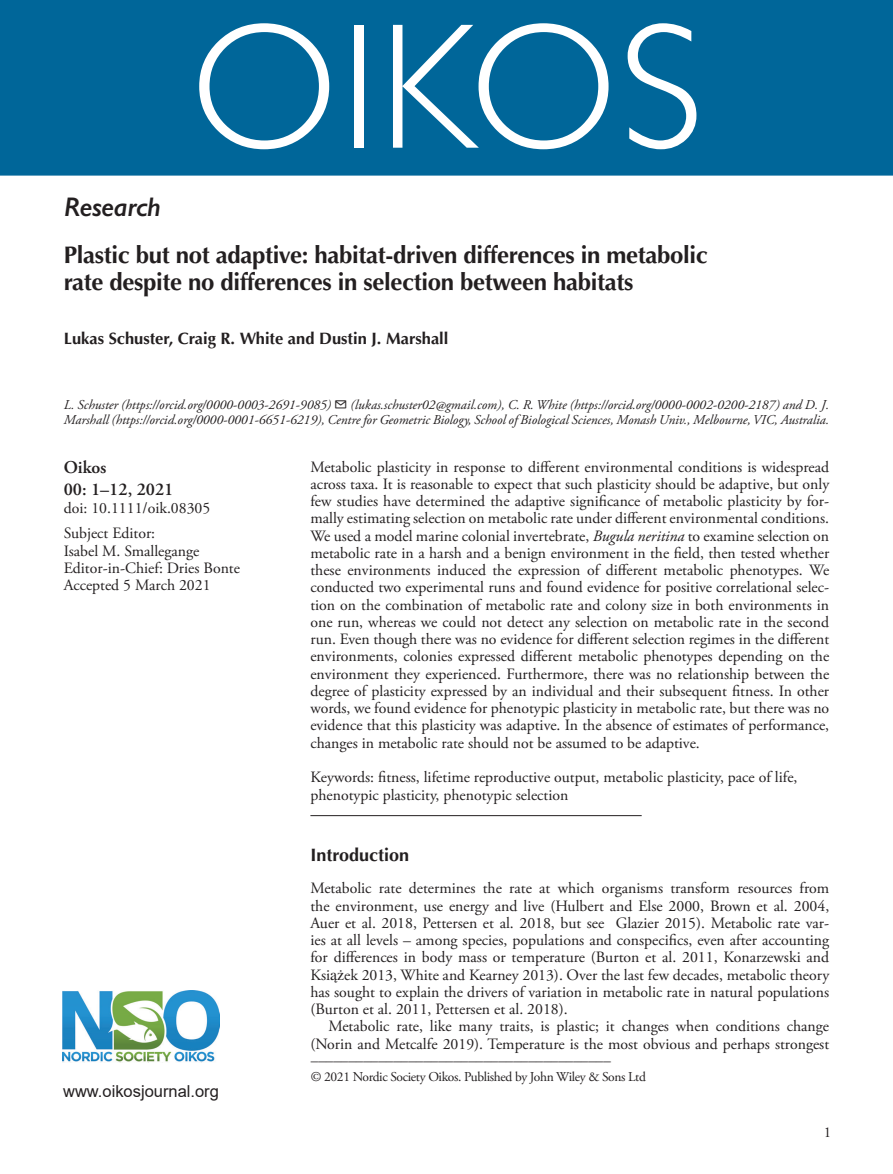
<style>
.page{position:relative;width:893px;height:1174px;background:#fff}
.page>*{position:absolute;margin:0;border:0;box-sizing:border-box;transform-origin:0 0}
.OIKOS{font:300 180px "Gill Sans";letter-spacing:.01em;color:#fff}
.AT_TYPE{font:italic 600 27px "Gill Sans";letter-spacing:-.015em;color:#231f20}
.CT{font:700 24px/27px "Optima LT Std";letter-spacing:-.015em;color:#231f20}
.Corres{font:600 18px "Adobe Garamond Pro";color:#231f20}
.H1_Rule{font:700 18px "Optima LT Std";color:#231f20}
.AU{font:700 16.5px "Optima LT Std";color:#231f20}
.t1{font:16.5px "Arial";color:#231f20}
.ABS_TXT{font:15.75px/17.2px "Adobe Garamond Pro";color:#231f20}
.TXT_Open{font:15.75px/17.2px "Adobe Garamond Pro";color:#231f20;text-align:justify}
.TXI{font:15.75px/17.2px "Adobe Garamond Pro";color:#231f20;text-align:right}
.Keywords{font:15.75px/17.2px "Adobe Garamond Pro";color:#231f20}
.Doi_No{font:15.75px "Adobe Garamond Pro";color:#231f20}
.t2{font:15px "Adobe Garamond Pro";color:#231f20}
.Address{font:italic 13.5px/15px "Adobe Garamond Pro";color:#231f20}
.FM_Note{font:13.5px "Adobe Garamond Pro";letter-spacing:-.025em;color:#231f20}
.s1{font-style:italic}
.s2{font-family:"STIX General"}
</style>
<div class="page">
<div style="left:0;top:0;width:893px;height:176px;background:#069"></div>
<img style="left:63px;top:990px;width:156px;height:72px">
<hr style="left:310px;top:815px;width:332px;height:1px;background:#231f20">
<p class="AT_TYPE" style="left:64px;top:191px;width:99px">Research</p>
<p class="OIKOS" style="left:190px;top:-53px;width:515px">OIKOS</p>
<p class="CT" style="left:64px;top:242px;width:646px">Plastic but not adaptive: habitat-driven differences in metabolic rate despite no differences in selection between habitats</p>
<p class="AU" style="left:64px;top:329px;width:386px">Lukas Schuster, Craig R. White and Dustin J. Marshall</p>
<p class="Address" style="left:64px;top:397px;width:767px">L. Schuster (https://orcid.org/0000-0003-2691-9085) ✉ (lukas.schuster02@gmail.com), C. R. White (https://orcid.org/0000-0002-0200-2187) and D. J.<br>Marshall (https://orcid.org/0000-0001-6651-6219), Centre for Geometric Biology, School of Biological Sciences, Monash Univ., Melbourne, VIC, Australia.</p>
<p class="Corres" style="left:64px;top:457px;width:44px">Oikos</p>
<p class="Corres" style="left:64px;top:479px;width:111px">00: 1–12, 2021</p>
<p class="Doi_No" style="left:64px;top:498px;width:148px">doi: 10.1111/oik.08305</p>
<p class="ABS_TXT" style="left:64px;top:525px;width:137px">Subject Editor:<br>Isabel M. Smallegange</p>
<p class="ABS_TXT" style="left:64px;top:560px;width:178px">Editor-in-Chief: Dries Bonte</p>
<p class="ABS_TXT" style="left:64px;top:577px;width:148px">Accepted 5 March 2021</p>
<p class="t1" style="left:63px;top:1079px;width:157px">www.oikosjournal.org</p>
<p class="ABS_TXT" style="left:310px;top:458px;width:520px;text-align:justify">Metabolic plasticity in response to different environmental conditions is widespread across taxa. It is reasonable to expect that such plasticity should be adaptive, but only few studies have determined the adaptive significance of metabolic plasticity by for&shy;mally estimating selection on metabolic rate under different environmental conditions.<br>We used a model marine colonial invertebrate, <span class="s1">Bugula neritina</span> to examine selection on metabolic rate in a harsh and a benign environment in the field, then tested whether these environments induced the expression of different metabolic phenotypes. We conducted two experimental runs and found evidence for positive correlational selec&shy;tion on the combination of metabolic rate and colony size in both environments in one run, whereas we could not detect any selection on metabolic rate in the second run. Even though there was no evidence for different selection regimes in the different environments, colonies expressed different metabolic phenotypes depending on the environment they experienced. Furthermore, there was no relationship between the degree of plasticity expressed by an individual and their subsequent fitness. In other words, we found evidence for phenotypic plasticity in metabolic rate, but there was no evidence that this plasticity was adaptive. In the absence of estimates of performance, changes in metabolic rate should not be assumed to be adaptive.</p>
<p class="Keywords" style="left:310px;top:769px;width:489px">Keywords: fitness, lifetime reproductive output, metabolic plasticity, pace of life, phenotypic plasticity, phenotypic selection</p>
<p class="H1_Rule" style="left:310px;top:844px;width:100px">Introduction</p>
<p class="TXT_Open" style="left:310px;top:880px;width:520px">Metabolic rate determines the rate at which organisms transform resources from the environment, use energy and live (Hulbert and Else 2000, Brown et al. 2004, Auer et al. 2018, Pettersen et al. 2018, but see Glazier 2015). Metabolic rate var&shy;ies at all levels – among species, populations and conspecifics, even after accounting for differences in body mass or temperature (Burton et al. 2011, Konarzewski and Ksi<span class="s2">ąż</span>ek 2013, White and Kearney 2013). Over the last few decades, metabolic theory has sought to explain the drivers of variation in metabolic rate in natural populations (Burton et al. 2011, Pettersen et al. 2018).</p>
<p class="TXI" style="left:310px;top:1018px;width:520px">Metabolic rate, like many traits, is plastic; it changes when conditions change (Norin and Metcalfe 2019). Temperature is the most obvious and perhaps strongest</p>
<p class="t2" style="left:311px;top:1051px;width:301px">––––––––––––––––––––––––––––––––––––––––</p>
<p class="FM_Note" style="left:311px;top:1068px;width:337px">© 2021 Nordic Society Oikos. Published by John Wiley &amp; Sons Ltd</p>
<p class="t2" style="left:824px;top:1123px;width:9px">1</p>
</div>
